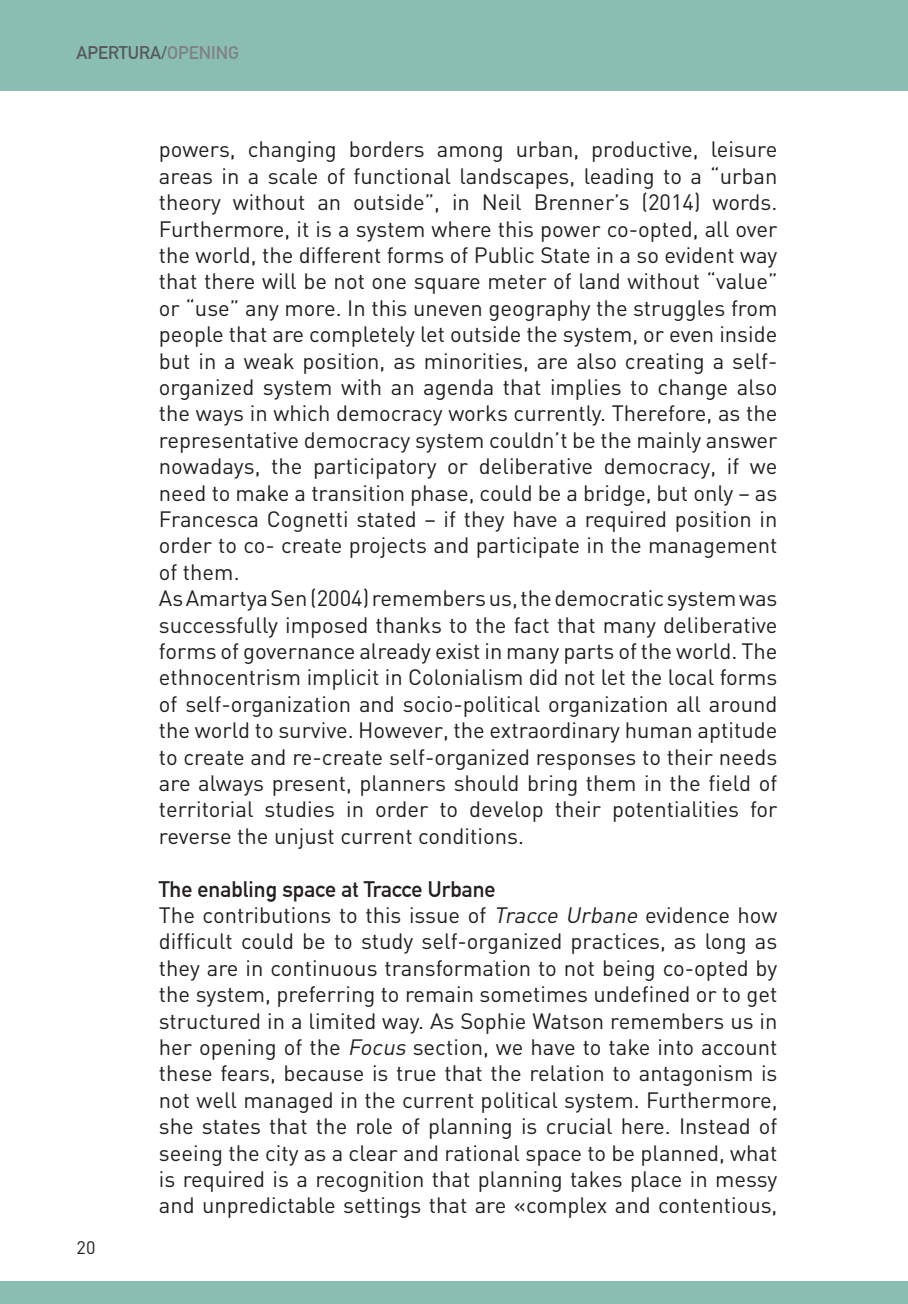
<style>
.page{position:relative;width:908px;height:1304px;background:#fff}
.page>*{position:absolute;margin:0;border:0;box-sizing:border-box;transform-origin:0 0}
.t1{font:22px/26.4px "DIN";color:#231f20;text-align:justify}
.t2{font:700 22px "DIN Alternate";color:#231f20}
.t3{font:700 18px "DIN Alternate";color:#57585a}
.t4{font:18px "DIN";color:#231f20}
.s1{color:#808285}
.s2{font-style:italic}
</style>
<div class="page">
<div style="left:0;top:0;width:907px;height:90px;background:#8abeb2"></div>
<div style="left:0;top:1281px;width:907px;height:23px;background:#8abeb2"></div>
<p class="t3" style="left:77px;top:39px;width:164px">APERTURA/<span class="s1">OPENING</span></p>
<p class="t4" style="left:77px;top:1237px;width:20px">20</p>
<p class="t1" style="left:159px;top:136px;width:620px">powers, changing borders among urban, productive, leisure areas in a scale of functional landscapes, leading to a “urban theory without an outside”, in Neil Brenner’s (2014) words.<br>Furthermore, it is a system where this power co-opted, all over the world, the different forms of Public State in a so evident way that there will be not one square meter of land without “value” or “use” any more. In this uneven geography the struggles from people that are completely let outside the system, or even inside but in a weak position, as minorities, are also creating a self&shy;organized system with an agenda that implies to change also the ways in which democracy works currently. Therefore, as the representative democracy system couldn’t be the mainly answer nowadays, the participatory or deliberative democracy, if we need to make a transition phase, could be a bridge, but only – as Francesca Cognetti stated – if they have a required position in order to co- create projects and participate in the management of them.</p>
<p class="t1" style="left:159px;top:585px;width:620px">As Amartya Sen (2004) remembers us, the democratic system was successfully imposed thanks to the fact that many deliberative forms of governance already exist in many parts of the world. The ethnocentrism implicit in Colonialism did not let the local forms of self-organization and socio-political organization all around the world to survive. However, the extraordinary human aptitude to create and re-create self-organized responses to their needs are always present, planners should bring them in the field of territorial studies in order to develop their potentialities for reverse the unjust current conditions.</p>
<p class="t2" style="left:159px;top:872px;width:338px">The enabling space at Tracce Urbane</p>
<p class="t1" style="left:159px;top:901px;width:620px">The contributions to this issue of <span class="s2">Tracce Urbane</span> evidence how difficult could be to study self-organized practices, as long as they are in continuous transformation to not being co-opted by the system, preferring to remain sometimes undefined or to get structured in a limited way. As Sophie Watson remembers us in her opening of the <span class="s2">Focus</span> section, we have to take into account these fears, because is true that the relation to antagonism is not well managed in the current political system. Furthermore, she states that the role of planning is crucial here. Instead of seeing the city as a clear and rational space to be planned, what is required is a recognition that planning takes place in messy and unpredictable settings that are «complex and contentious,</p>
</div>
